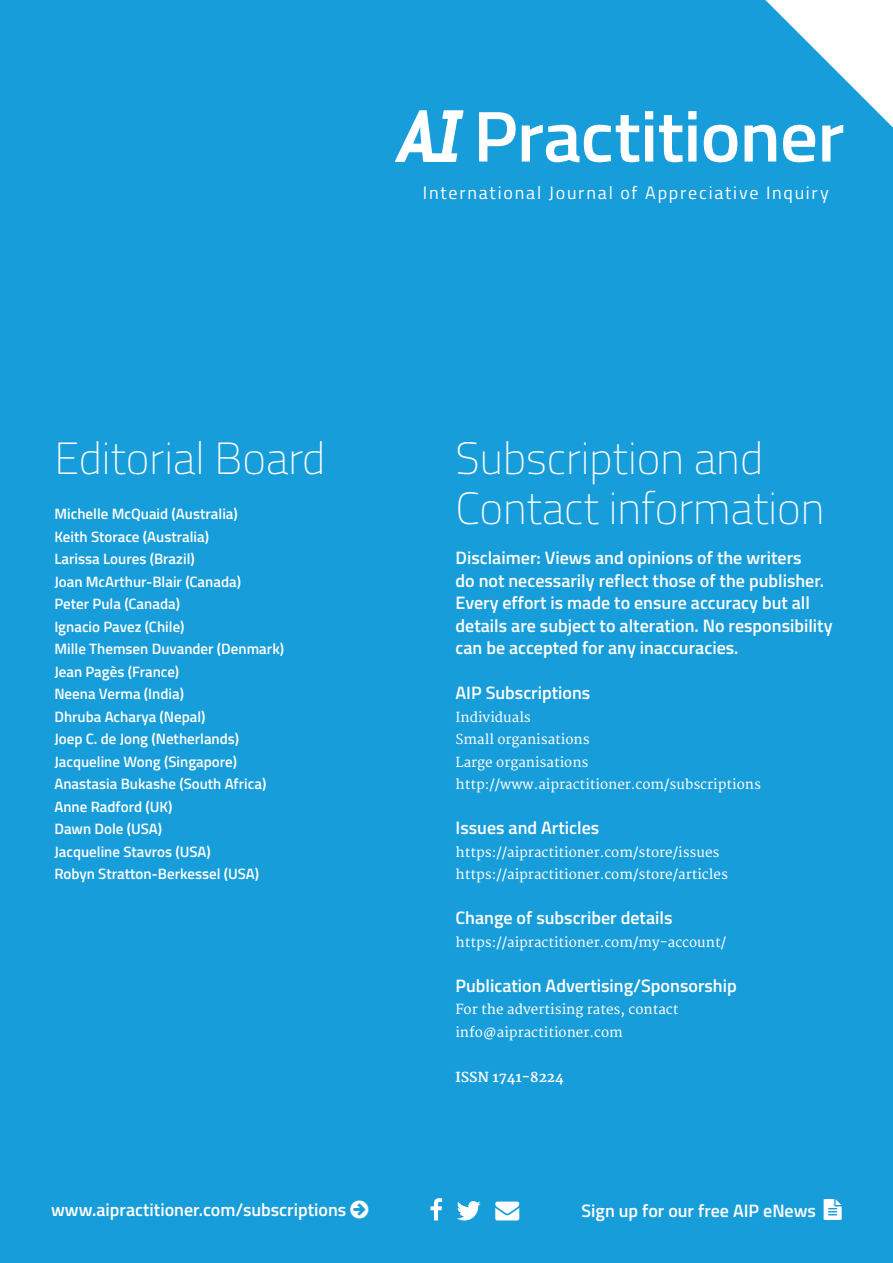
<style>
.page{position:relative;width:893px;height:1263px;background:#179dd9}
.page>*{position:absolute;margin:0;border:0;box-sizing:border-box;transform-origin:0 0}
.t1{font:600 72px "Titillium Web";letter-spacing:-.015em;color:#fff;scale:1.05 1}
.t2{font:100 45px/49.5px "Titillium Web";color:#fff}
.t3{font:600 18px/22.5px "Titillium Web";color:#fff}
.t4{font:18px "Titillium Web";letter-spacing:.095em;color:#fff}
.t5{font:600 15px/22.5px "Titillium Web";color:#fff}
.t6{font:13.5px/22.5px "Merriweather";color:#fff}
.t7{font:700 13.5px "Merriweather";color:#fff}
</style>
<div class="page">
<svg style="left:765px;top:0;width:128px;height:128px"></svg>
<svg style="left:395px;top:110px;width:68px;height:52px"></svg>
<svg style="left:431px;top:1198px;width:11px;height:22px"></svg>
<svg style="left:495px;top:1201px;width:24px;height:19px"></svg>
<svg style="left:457px;top:1201px;width:24px;height:19px"></svg>
<h1 class="t1" style="left:473px;top:82px;width:355px">Practitioner</h1>
<h2 class="t2" style="left:54px;top:432px;width:272px">Editorial Board</h2>
<p class="t5" style="left:54px;top:502px;width:231px">Michelle McQuaid (Australia)<br>Keith Storace (Australia)<br>Larissa Loures (Brazil)<br>Joan McArthur-Blair (Canada)<br>Peter Pula (Canada)<br>Ignacio Pavez (Chile)<br>Mille Themsen Duvander (Denmark)<br>Jean Pagès (France)<br>Neena Verma (India)<br>Dhruba Acharya (Nepal)<br>Joep C. de Jong (Netherlands)<br>Jacqueline Wong (Singapore)<br>Anastasia Bukashe (South Africa)<br>Anne Radford (UK)<br>Dawn Dole (USA)<br>Jacqueline Stavros (USA)<br>Robyn Stratton-Berkessel (USA)</p>
<p class="t4" style="left:423px;top:180px;width:407px">International Journal of Appreciative Inquiry</p>
<h2 class="t2" style="left:455px;top:432px;width:371px">Subscription and<br>Contact information</h2>
<p class="t3" style="left:455px;top:546px;width:379px">Disclaimer: Views and opinions of the writers<br>do not necessarily reflect those of the publisher.<br>Every effort is made to ensure accuracy but all details are subject to alteration. No responsibility can be accepted for any inaccuracies.</p>
<p class="t3" style="left:455px;top:681px;width:136px">AIP Subscriptions</p>
<p class="t6" style="left:455px;top:706px;width:307px">Individuals<br>Small organisations<br>Large organisations http://www.aipractitioner.com/subscriptions</p>
<p class="t3" style="left:455px;top:816px;width:145px">Issues and Articles</p>
<p class="t6" style="left:455px;top:841px;width:274px">https://aipractitioner.com/store/issues https://aipractitioner.com/store/articles</p>
<p class="t3" style="left:455px;top:906px;width:218px">Change of subscriber details</p>
<p class="t6" style="left:455px;top:931px;width:272px">https://aipractitioner.com/my-account/</p>
<p class="t3" style="left:455px;top:973px;width:283px">Publication Advertising/Sponsorship</p>
<p class="t6" style="left:455px;top:999px;width:225px">For the advertising rates, contact info@aipractitioner.com</p>
<p class="t7" style="left:455px;top:1069px;width:110px">ISSN 1741-8224</p>
<p class="t3" style="left:51px;top:1197px;width:297px">www.aipractitioner.com/subscriptions</p>
<p class="t3" style="left:581px;top:1198px;width:236px">Sign up for our free AIP eNews</p>
</div>
